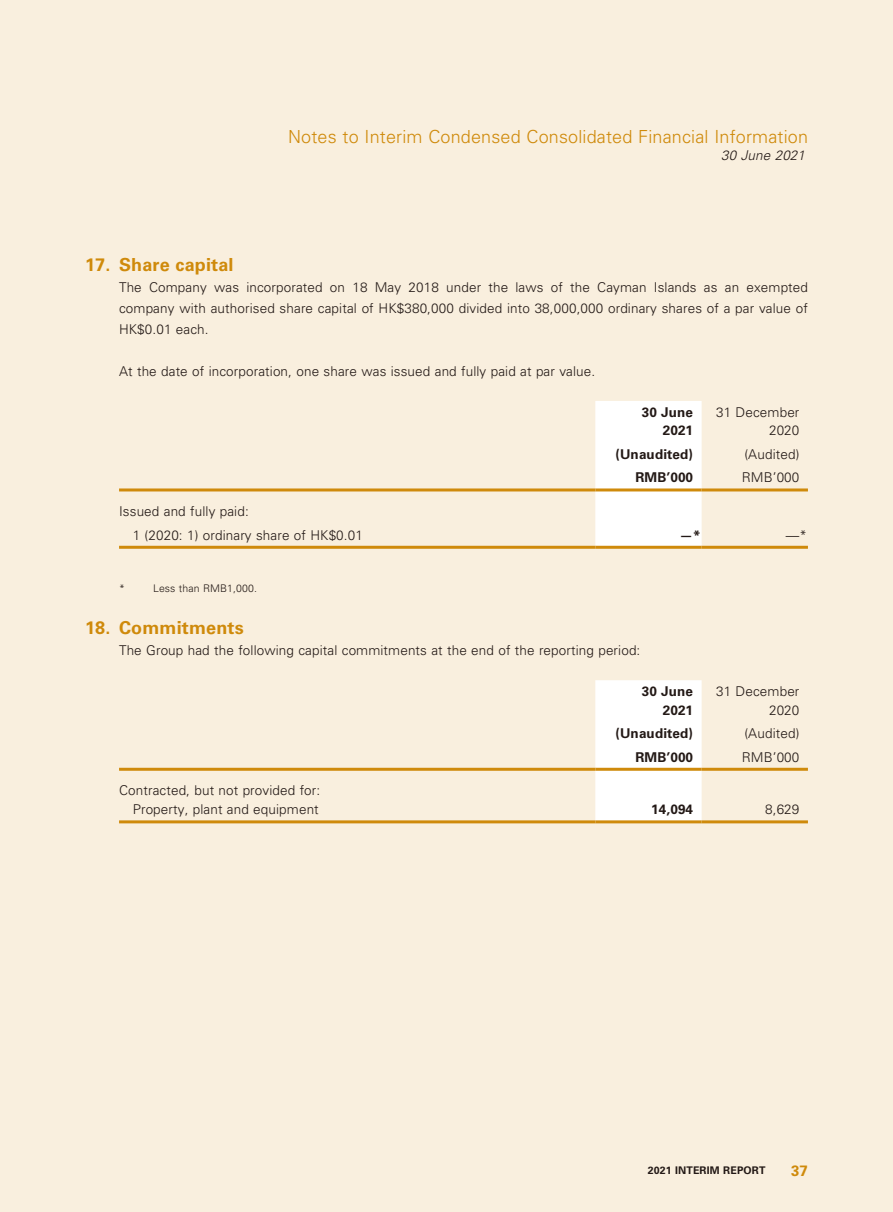
<style>
.page{position:relative;width:893px;height:1212px;background:#f9efde}
.page>*{position:absolute;margin:0;border:0;box-sizing:border-box;transform-origin:0 0}
.t1{font:300 18px "Univers";letter-spacing:.01em;color:#cf8a0b}
.t2{font:700 18px "Univers";letter-spacing:.01em;color:#cf8a0b}
.t3{font:700 15px "Univers";color:#cf8a0b}
.t4{font:300 13.5px/18.8px "Univers";letter-spacing:.01em;color:#231916;text-align:right}
.t5{font:700 13.5px/18.8px "Univers";letter-spacing:.01em;color:#231916;text-align:right}
.t6{font:italic 300 13.5px "Univers";letter-spacing:.01em;color:#231916}
.t7{font:300 10.5px "Univers";letter-spacing:.01em;color:#231916}
.t8{font:700 10.5px "Univers";letter-spacing:.015em;color:#231916}
</style>
<div class="page">
<div style="left:595px;top:401px;width:107px;height:145px;background:#fff"></div>
<hr style="left:119px;top:488px;width:476px;height:3px;background:#cf8a0b">
<hr style="left:595px;top:488px;width:107px;height:3px;background:#cf8a0b">
<hr style="left:702px;top:488px;width:106px;height:3px;background:#cf8a0b">
<hr style="left:119px;top:546px;width:476px;height:3px;background:#cf8a0b">
<hr style="left:595px;top:546px;width:107px;height:3px;background:#cf8a0b">
<hr style="left:702px;top:546px;width:106px;height:3px;background:#cf8a0b">
<div style="left:595px;top:680px;width:107px;height:140px;background:#fff"></div>
<hr style="left:119px;top:768px;width:476px;height:3px;background:#cf8a0b">
<hr style="left:595px;top:768px;width:107px;height:3px;background:#cf8a0b">
<hr style="left:702px;top:768px;width:106px;height:3px;background:#cf8a0b">
<hr style="left:119px;top:820px;width:476px;height:3px;background:#cf8a0b">
<hr style="left:595px;top:820px;width:107px;height:3px;background:#cf8a0b">
<hr style="left:702px;top:820px;width:106px;height:3px;background:#cf8a0b">
<h1 class="t1" style="left:288px;top:126px;width:521px">Notes to Interim Condensed Consolidated Financial Information</h1>
<p class="t6" style="left:721px;top:148px;width:85px">30 June 2021</p>
<h1 class="t2" style="left:85px;top:254px;width:150px">17. Share capital</h1>
<p class="t4" style="left:119px;top:276px;width:690px;line-height:21px;text-align:justify">The Company was incorporated on 18 May 2018 under the laws of the Cayman Islands as an exempted company with authorised share capital of HK$380,000 divided into 38,000,000 ordinary shares of a par value of HK$0.01 each.</p>
<p class="t4" style="left:119px;top:361px;width:478px">At the date of incorporation, one share was issued and fully paid at par value.</p>
<p class="t5" style="left:642px;top:403px;width:53px">30 June<br>2021</p>
<p class="t4" style="left:716px;top:402px;width:85px">31 December<br>2020</p>
<p class="t5" style="left:615px;top:445px;width:79px">(Unaudited)</p>
<p class="t4" style="left:744px;top:445px;width:56px">(Audited)</p>
<p class="t5" style="left:635px;top:468px;width:59px">RMB’000</p>
<p class="t4" style="left:742px;top:468px;width:59px">RMB’000</p>
<p class="t4" style="left:133px;top:500px;width:232px;line-height:23.4px;text-align:left;text-indent:-14px">Issued and fully paid:<br>1 (2020: 1) ordinary share of HK$0.01</p>
<p class="t5" style="left:679px;top:525px;width:23px">—*</p>
<p class="t4" style="left:786px;top:525px;width:23px">—*</p>
<p class="t7" style="left:119px;top:582px;width:7px">*</p>
<p class="t7" style="left:153px;top:582px;width:105px">Less than RMB1,000.</p>
<h1 class="t2" style="left:85px;top:617px;width:160px">18. Commitments</h1>
<p class="t4" style="left:119px;top:641px;width:523px">The Group had the following capital commitments at the end of the reporting period:</p>
<p class="t4" style="left:119px;top:781px;width:203px">Contracted, but not provided for:<br>Property, plant and equipment</p>
<p class="t5" style="left:642px;top:682px;width:53px">30 June<br>2021</p>
<p class="t4" style="left:716px;top:682px;width:85px">31 December<br>2020</p>
<p class="t5" style="left:615px;top:724px;width:79px">(Unaudited)</p>
<p class="t4" style="left:744px;top:724px;width:56px">(Audited)</p>
<p class="t5" style="left:635px;top:747px;width:59px">RMB’000</p>
<p class="t4" style="left:742px;top:747px;width:59px">RMB’000</p>
<p class="t5" style="left:651px;top:800px;width:43px">14,094</p>
<p class="t4" style="left:765px;top:800px;width:36px">8,629</p>
<p class="t8" style="left:648px;top:1164px;width:119px">2021 INTERIM REPORT</p>
<p class="t3" style="left:791px;top:1162px;width:18px">37</p>
</div>
